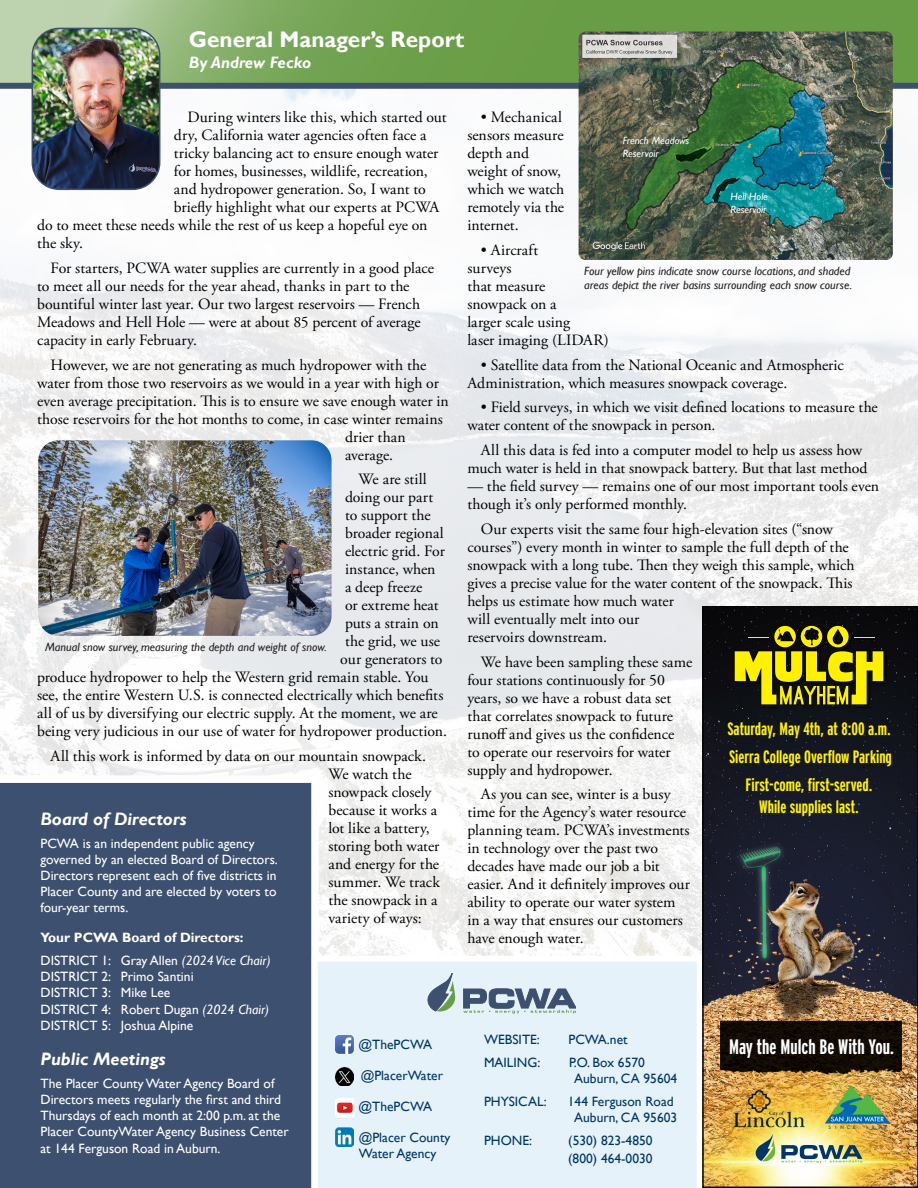
<style>
.page{position:relative;width:918px;height:1188px;background:#fff}
.page>*{position:absolute;margin:0;border:0;box-sizing:border-box;transform-origin:0 0}
.t1{font:700 22.5px "Gill Sans";color:#fff}
.t2{font:700 20.85px "Interstate Compressed";color:#fff}
.t3{font:italic 700 18px "Gill Sans";color:#fff}
.t4{font:700 17.85px/28px "Interstate Compressed";color:#fff101;text-align:center}
.t5{font:italic 700 16.5px "Gill Sans";color:#fff}
.t6{font:15.75px/18px "Adobe Garamond Pro";color:#000}
.t7{font:13.5px/16.2px "Gill Sans";color:#fff}
.t8{font:13.5px "Gill Sans";color:#003768}
.t9{font:700 13.5px "Gill Sans";color:#fff}
.t10{font:italic 12px/14.4px "Gill Sans";color:#231f20}
.t11{font:italic 10.5px/12.6px "Gill Sans";color:#fff}
.s1{font-style:italic}
</style>
<div class="page">
<img style="left:0;top:89px;width:918px;height:867px">
<svg style="left:0;top:0;width:918px;height:83px;background:#7aa75b"></svg>
<div style="left:0;top:83px;width:918px;height:6px;background:#3e506f"></div>
<img style="left:32px;top:28px;width:128px;height:161px">
<div style="left:32px;top:28px;width:128px;height:162px;border:2px solid #3e506f;border-radius:27px"></div>
<div style="left:0;top:775px;width:319px;height:413px;background:#3e506f"></div>
<img style="left:579px;top:32px;width:314px;height:228px">
<div style="left:312px;top:956px;width:391px;height:232px;background:#e6f2fa"></div>
<img style="left:335px;top:1035px;width:19px;height:18px">
<img style="left:335px;top:1068px;width:19px;height:18px">
<img style="left:335px;top:1099px;width:19px;height:18px">
<img style="left:335px;top:1128px;width:19px;height:18px">
<svg style="left:428px;top:973px;width:27px;height:40px"></svg>
<svg style="left:463px;top:988px;width:113px;height:26px;background:#8d9dad"></svg>
<img style="left:703px;top:607px;width:215px;height:581px">
<svg style="left:755px;top:1134px;width:107px;height:29px;background:#b1ba95"></svg>
<img style="left:718px;top:1083px;width:101px;height:51px">
<img style="left:826px;top:1086px;width:63px;height:43px">
<div style="left:733px;top:624px;width:156px;height:86px;background:#231f20;opacity:.6"></div>
<svg style="left:735px;top:626px;width:148px;height:78px;background:#7a7408"></svg>
<img style="left:38px;top:440px;width:294px;height:196px">
<p class="t1" style="left:189px;top:26px;width:277px">General Manager’s Report</p>
<p class="t5" style="left:189px;top:53px;width:124px">By Andrew Fecko</p>
<p class="t6" style="left:187px;top:109px;width:261px">During winters like this, which started out</p>
<p class="t6" style="left:174px;top:127px;width:254px">dry, California water agencies often face a</p>
<p class="t6" style="left:174px;top:145px;width:266px">tricky balancing act to ensure enough water</p>
<p class="t6" style="left:174px;top:163px;width:255px">for homes, businesses, wildlife, recreation,</p>
<p class="t6" style="left:174px;top:181px;width:253px">and hydropower generation. So, I want to</p>
<p class="t6" style="left:174px;top:199px;width:267px">briefly highlight what our experts at PCWA</p>
<p class="t6" style="left:37px;top:217px;width:392px">do to meet these needs while the rest of us keep a hopeful eye on</p>
<p class="t6" style="left:37px;top:235px;width:47px">the sky.</p>
<p class="t6" style="left:37px;top:260px;width:399px;text-indent:14px">For starters, PCWA water supplies are currently in a good place to meet all our needs for the year ahead, thanks in part to the bountiful winter last year. Our two largest reservoirs — French Meadows and Hell Hole — were at about 85 percent of average capacity in early February.</p>
<p class="t6" style="left:51px;top:356px;width:377px">However, we are not generating as much hydropower with the</p>
<p class="t6" style="left:37px;top:374px;width:403px">water from those two reservoirs as we would in a year with high or</p>
<p class="t6" style="left:37px;top:392px;width:413px">even average precipitation. This is to ensure we save enough water in</p>
<p class="t6" style="left:37px;top:410px;width:407px">those reservoirs for the hot months to come, in case winter remains</p>
<p class="t6" style="left:345px;top:428px;width:62px">drier than</p>
<p class="t6" style="left:345px;top:446px;width:50px">average.</p>
<p class="t6" style="left:359px;top:471px;width:70px">We are still</p>
<p class="t6" style="left:345px;top:489px;width:90px">doing our part</p>
<p class="t6" style="left:345px;top:507px;width:87px">to support the</p>
<p class="t6" style="left:345px;top:525px;width:100px">broader regional</p>
<p class="t6" style="left:345px;top:543px;width:101px">electric grid. For</p>
<p class="t6" style="left:345px;top:561px;width:92px">instance, when</p>
<p class="t6" style="left:345px;top:579px;width:79px">a deep freeze</p>
<p class="t6" style="left:345px;top:597px;width:95px">or extreme heat</p>
<p class="t6" style="left:345px;top:615px;width:95px">puts a strain on</p>
<p class="t6" style="left:345px;top:633px;width:97px">the grid, we use</p>
<p class="t6" style="left:340px;top:651px;width:104px">our generators to</p>
<p class="t6" style="left:37px;top:669px;width:393px">produce hydropower to help the Western grid remain stable. You</p>
<p class="t6" style="left:37px;top:687px;width:408px">see, the entire Western U.S. is connected electrically which benefits</p>
<p class="t6" style="left:37px;top:705px;width:402px">all of us by diversifying our electric supply. At the moment, we are</p>
<p class="t6" style="left:37px;top:723px;width:411px">being very judicious in our use of water for hydropower production.</p>
<p class="t6" style="left:328px;top:748px;width:113px;text-indent:-278px">All this work is informed by data on our mountain snowpack.<br>We watch the snowpack closely because it works a lot like a battery, storing both water and energy for the summer. We track the snowpack in a variety of ways:</p>
<p class="t10" style="left:45px;top:640px;width:283px">Manual snow survey, measuring the depth and weight of snow.</p>
<p class="t3" style="left:41px;top:808px;width:148px">Board of Directors</p>
<p class="t7" style="left:41px;top:835px;width:239px">PCWA is an independent public agency governed by an elected Board of Directors.<br>Directors represent each of five districts in Placer County and are elected by voters to four-year terms.</p>
<p class="t9" style="left:41px;top:929px;width:204px">Your PCWA Board of Directors:</p>
<p class="t7" style="left:41px;top:953px;width:232px">DISTRICT 1: Gray Allen <span class="s1">(2024 Vice Chair)</span></p>
<p class="t7" style="left:41px;top:969px;width:155px">DISTRICT 2: Primo Santini</p>
<p class="t7" style="left:41px;top:985px;width:131px">DISTRICT 3: Mike Lee</p>
<p class="t7" style="left:41px;top:1001px;width:230px">DISTRICT 4: Robert Dugan <span class="s1">(2024 Chair)<br></span>DISTRICT 5: Joshua Alpine</p>
<p class="t3" style="left:41px;top:1048px;width:127px">Public Meetings</p>
<p class="t7" style="left:41px;top:1075px;width:250px">The Placer County Water Agency Board of Directors meets regularly the first and third Thursdays of each month at 2:00 p.m. at the Placer CountyWater Agency Business Center at 144 Ferguson Road in Auburn.</p>
<p class="t8" style="left:359px;top:1036px;width:75px">@ThePCWA</p>
<p class="t8" style="left:361px;top:1067px;width:84px">@PlacerWater</p>
<p class="t8" style="left:359px;top:1098px;width:75px">@ThePCWA</p>
<p class="t8" style="left:359px;top:1129px;width:93px">@Placer County</p>
<p class="t8" style="left:359px;top:1146px;width:79px">Water Agency</p>
<p class="t6" style="left:467px;top:109px;width:99px;text-indent:14px">• Mechanical sensors measure depth and weight of snow, which we watch remotely via the internet.</p>
<p class="t6" style="left:467px;top:242px;width:143px;text-indent:14px">• Aircraft<br>surveys<br>that measure snowpack on a<br>larger scale using<br>laser imaging (LIDAR)</p>
<p class="t6" style="left:467px;top:356px;width:378px;text-indent:14px">• Satellite data from the National Oceanic and Atmospheric<br>Administration, which measures snowpack coverage.</p>
<p class="t6" style="left:467px;top:399px;width:412px;text-indent:14px">• Field surveys, in which we visit defined locations to measure the water content of the snowpack in person.</p>
<p class="t6" style="left:467px;top:442px;width:402px;text-align:center">All this data is fed into a computer model to help us assess how much water is held in that snowpack battery. But that last method</p>
<p class="t6" style="left:467px;top:478px;width:413px">— the field survey — remains one of our most important tools even though it’s only performed monthly.</p>
<p class="t6" style="left:467px;top:521px;width:389px;text-indent:14px">Our experts visit the same four high-elevation sites (“snow courses”) every month in winter to sample the full depth of the snowpack with a long tube. Then they weigh this sample, which gives a precise value for the water content of the snowpack. This helps us estimate how much water<br>will eventually melt into our<br>reservoirs downstream.</p>
<p class="t6" style="left:467px;top:653px;width:227px;text-indent:14px">We have been sampling these same four stations continuously for 50 years, so we have a robust data set that correlates snowpack to future runoff and gives us the confidence<br>to operate our reservoirs for water supply and hydropower.</p>
<p class="t6" style="left:467px;top:786px;width:224px;text-indent:14px">As you can see, winter is a busy time for the Agency’s water resource planning team. PCWA’s investments in technology over the past two decades have made our job a bit easier. And it definitely improves our ability to operate our water system in a way that ensures our customers have enough water.</p>
<p class="t11" style="left:623px;top:135px;width:68px">French Meadows<br>Reservoir</p>
<p class="t11" style="left:731px;top:191px;width:39px">Hell Hole<br>Reservoir</p>
<p class="t10" style="left:584px;top:264px;width:269px">Four yellow pins indicate snow course locations, and shaded areas depict the river basins surrounding each snow course.</p>
<p class="t4" style="left:727px;top:715px;width:166px">Saturday, May 4th, at 8:00 a.m.<br>Sierra College Overflow Parking<br>First-come, first-served.</p>
<p class="t4" style="left:759px;top:792px;width:101px">While supplies last.</p>
<p class="t8" style="left:484px;top:1032px;width:57px">WEBSITE:</p>
<p class="t8" style="left:569px;top:1032px;width:61px">PCWA.net</p>
<p class="t8" style="left:484px;top:1055px;width:58px">MAILING:</p>
<p class="t8" style="left:569px;top:1055px;width:77px">P.O. Box 6570</p>
<p class="t8" style="left:574px;top:1071px;width:105px">Auburn, CA 95604</p>
<p class="t8" style="left:484px;top:1094px;width:64px">PHYSICAL:</p>
<p class="t8" style="left:568px;top:1094px;width:107px">144 Ferguson Road</p>
<p class="t8" style="left:574px;top:1110px;width:105px">Auburn, CA 95603</p>
<p class="t8" style="left:484px;top:1133px;width:50px">PHONE:</p>
<p class="t8" style="left:568px;top:1133px;width:86px">(530) 823-4850</p>
<p class="t8" style="left:568px;top:1151px;width:86px">(800) 464-0030</p>
<p class="t2" style="left:729px;top:1035px;width:167px">May the Mulch Be With You.</p>
</div>
